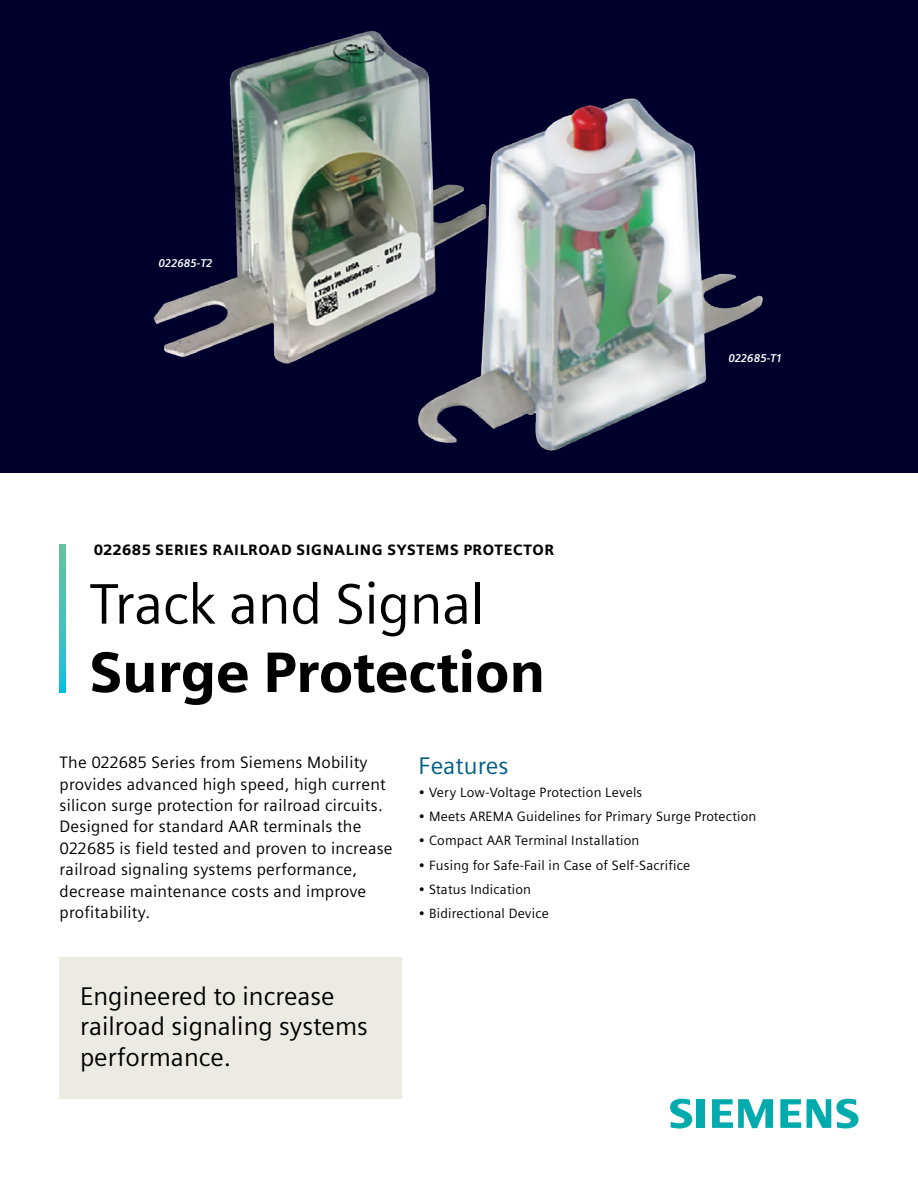
<style>
.page{position:relative;width:918px;height:1188px;background:#fff}
.page>*{position:absolute;margin:0;border:0;box-sizing:border-box;transform-origin:0 0}
.t1{font:900 57px "Siemens Sans";letter-spacing:-.01em;color:#000}
.t2{font:57px "Siemens Sans";letter-spacing:-.01em;color:#000}
.t3{font:25.5px/30.6px "Siemens Sans";color:#000}
.t4{font:24px "Siemens Sans";color:#005d83}
.t5{font:16.5px/21.5px "Siemens Sans";letter-spacing:.015em;color:#000}
.t6{font:900 15px "Siemens Sans";letter-spacing:.04em;color:#000}
.t7{font:13.5px "Siemens Sans";letter-spacing:.015em;color:#000}
.t8{font:italic 700 11.25px "Siemens Sans";letter-spacing:.015em;color:#fff}
</style>
<div class="page">
<svg style="left:670px;top:1099px;width:35px;height:29px"></svg>
<svg style="left:712px;top:1099px;width:61px;height:29px"></svg>
<svg style="left:780px;top:1099px;width:21px;height:29px"></svg>
<svg style="left:807px;top:1099px;width:51px;height:29px"></svg>
<svg style="left:60px;top:545px;width:6px;height:148px"></svg>
<div style="left:0;top:0;width:918px;height:472px;background:#00002c"></div>
<div style="left:60px;top:957px;width:342px;height:142px;background:#ebebe4"></div>
<img style="left:153px;top:31px;width:610px;height:420px">
<p class="t8" style="left:159px;top:255px;width:56px">022685-T2</p>
<p class="t6" style="left:94px;top:538px;width:462px">022685 SERIES RAILROAD SIGNALING SYSTEMS PROTECTOR</p>
<h1 class="t2" style="left:89px;top:561px;width:397px">Track and Signal</h1>
<h1 class="t1" style="left:89px;top:627px;width:458px">Surge Protection</h1>
<p class="t8" style="left:728px;top:350px;width:55px">022685-T1</p>
<p class="t5" style="left:60px;top:751px;width:335px">The 022685 Series from Siemens Mobility provides advanced high speed, high current silicon surge protection for railroad circuits.<br>Designed for standard AAR terminals the 022685 is field tested and proven to increase railroad signaling systems performance, decrease maintenance costs and improve profitability.</p>
<h3 class="t4" style="left:419px;top:747px;width:91px">Features</h3>
<p class="t7" style="left:419px;top:782px;width:225px">• Very Low-Voltage Protection Levels</p>
<p class="t7" style="left:419px;top:806px;width:339px">• Meets AREMA Guidelines for Primary Surge Protection</p>
<p class="t7" style="left:419px;top:831px;width:222px">• Compact AAR Terminal Installation</p>
<p class="t7" style="left:419px;top:855px;width:273px">• Fusing for Safe-Fail in Case of Self-Sacrifice</p>
<p class="t7" style="left:419px;top:879px;width:114px">• Status Indication</p>
<p class="t7" style="left:419px;top:903px;width:132px">• Bidirectional Device</p>
<h2 class="t3" style="left:80px;top:979px;width:289px">Engineered to increase railroad signaling systems performance.</h2>
</div>
